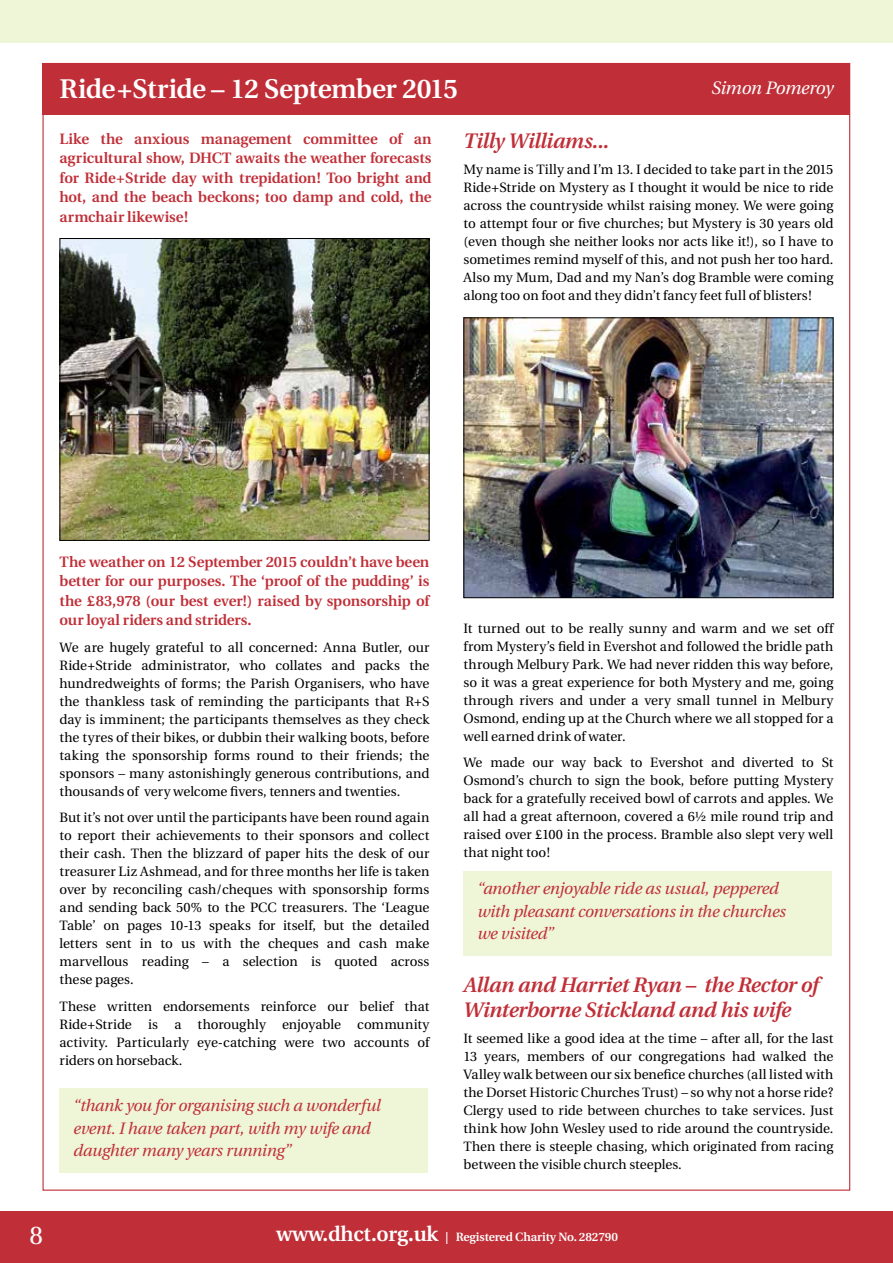
<style>
.page{position:relative;width:893px;height:1263px;background:#fff}
.page>*{position:absolute;margin:0;border:0;box-sizing:border-box;transform-origin:0 0}
.t1{font:600 27px "Utopia";letter-spacing:-.015em;color:#fff}
.t2{font:25.5px "Utopia";color:#fff}
.t3{font:italic 600 21px/25.2px "Utopia";letter-spacing:-.02em;color:#c02f38}
.t4{font:italic 18px "Utopia";letter-spacing:-.03em;color:#fff}
.t5{font:italic 16.5px/22.5px "Utopia";letter-spacing:-.02em;color:#c02f38}
.t6{font:600 15px/19.5px "Utopia";letter-spacing:-.005em;color:#c02f38;text-align:justify}
.t7{font:13.5px/18px "Utopia";color:#000;text-align:justify}
.t8{font:600 12px "Utopia";letter-spacing:-.01em;color:#fff}
.s1{font-size:21px}
</style>
<div class="page">
<div style="left:0;top:1212px;width:893px;height:51px;background:#c02f38"></div>
<div style="left:0;top:0;width:893px;height:43px;background:#eff5d7"></div>
<div style="left:43px;top:64px;width:807px;height:51px;background:#c02f38"></div>
<img style="left:62px;top:240px;width:365px;height:299px">
<div style="left:60px;top:238px;width:369px;height:303px;border:1px solid #000"></div>
<div style="left:60px;top:1089px;width:368px;height:84px;background:#eff5d7"></div>
<div style="left:463px;top:872px;width:369px;height:84px;background:#eff5d7"></div>
<img style="left:465px;top:319px;width:366px;height:277px">
<div style="left:463px;top:317px;width:370px;height:281px;border:1px solid #000"></div>
<h1 class="t1" style="left:60px;top:74px;width:400px">Ride+Stride – 12 September 2015</h1>
<h3 class="t4" style="left:711px;top:78px;width:123px">Simon Pomeroy</h3>
<p class="t6" style="left:60px;top:129px;width:374px">Like the anxious management committee of an agricultural show, DHCT awaits the weather forecasts for Ride+Stride day with trepidation! Too bright and hot, and the beach beckons; too damp and cold, the armchair likewise!</p>
<h3 class="t3" style="left:463px;top:128px;width:147px">Tilly Williams...</h3>
<p class="t7" style="left:463px;top:161px;width:371px">My name is Tilly and I’m 13. I decided to take part in the 2015<br>Ride+Stride on Mystery as I thought it would be nice to ride across the countryside whilst raising money. We were going to attempt four or five churches; but Mystery is 30 years old (even though she neither looks nor acts like it!), so I have to sometimes remind myself of this, and not push her too hard.<br>Also my Mum, Dad and my Nan’s dog Bramble were coming along too on foot and they didn’t fancy feet full of blisters!</p>
<p class="t6" style="left:60px;top:552px;width:371px">The weather on 12 September 2015 couldn’t have been better for our purposes. The ‘proof of the pudding’ is the £83,978 (our best ever!) raised by sponsorship of our loyal riders and striders.</p>
<p class="t7" style="left:60px;top:638px;width:371px">We are hugely grateful to all concerned: Anna Butler, our Ride+Stride administrator, who collates and packs the hundredweights of forms; the Parish Organisers, who have the thankless task of reminding the participants that R+S day is imminent; the participants themselves as they check the tyres of their bikes, or dubbin their walking boots, before taking the sponsorship forms round to their friends; the sponsors – many astonishingly generous contributions, and thousands of very welcome fivers, tenners and twenties.</p>
<p class="t7" style="left:60px;top:809px;width:371px">But it’s not over until the participants have been round again to report their achievements to their sponsors and collect their cash. Then the blizzard of paper hits the desk of our treasurer Liz Ashmead, and for three months her life is taken over by reconciling cash/cheques with sponsorship forms and sending back 50% to the PCC treasurers. The ‘League Table’ on pages 10-13 speaks for itself, but the detailed letters sent in to us with the cheques and cash make marvellous reading – a selection is quoted across these pages.</p>
<p class="t7" style="left:60px;top:997px;width:371px">These written endorsements reinforce our belief that Ride+Stride is a thoroughly enjoyable community activity. Particularly eye-catching were two accounts of riders on horseback.</p>
<p class="t5" style="left:74px;top:1095px;width:309px">“thank you for organising such a wonderful event. I have taken part, with my wife and daughter many years running”</p>
<p class="t7" style="left:463px;top:619px;width:371px">It turned out to be really sunny and warm and we set off from Mystery’s field in Evershot and followed the bridle path through Melbury Park. We had never ridden this way before, so it was a great experience for both Mystery and me, going through rivers and under a very small tunnel in Melbury Osmond, ending up at the Church where we all stopped for a well earned drink of water.</p>
<p class="t7" style="left:463px;top:754px;width:371px">We made our way back to Evershot and diverted to St Osmond’s church to sign the book, before putting Mystery back for a gratefully received bowl of carrots and apples. We all had a great afternoon, covered a 6½ mile round trip and raised over £100 in the process. Bramble also slept very well that night too!</p>
<p class="t5" style="left:477px;top:878px;width:310px">“another enjoyable ride as usual, peppered with pleasant conversations in the churches we visited”</p>
<h3 class="t3" style="left:463px;top:972px;width:357px">Allan and Harriet Ryan – the Rector of<br>Winterborne Stickland and his wife</h3>
<p class="t7" style="left:463px;top:1030px;width:371px">It seemed like a good idea at the time – after all, for the last 13 years, members of our congregations had walked the Valley walk between our six benefice churches (all listed with the Dorset Historic Churches Trust) – so why not a horse ride?<br>Clergy used to ride between churches to take services. Just think how John Wesley used to ride around the countryside.<br>Then there is steeple chasing, which originated from racing between the visible church steeples.</p>
<h2 class="t2" style="left:29px;top:1221px;width:15px">8</h2>
<p class="t8" style="left:276px;top:1230px;width:343px"><span class="s1">www.dhct.org.uk</span> | Registered Charity No. 282790</p>
</div>
